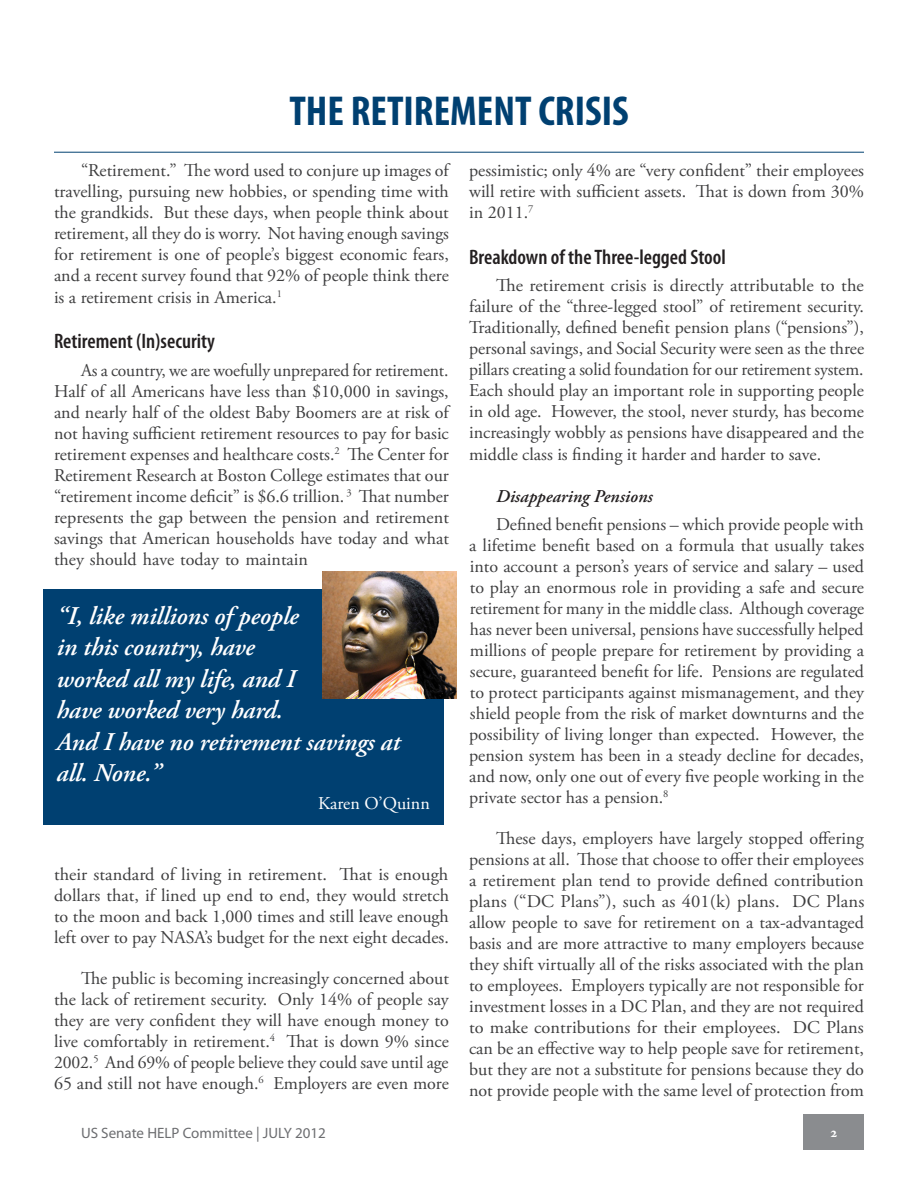
<style>
.page{position:relative;width:918px;height:1188px;background:#fff}
.page>*{position:absolute;margin:0;border:0;box-sizing:border-box;transform-origin:0 0}
.t1{font:700 condensed 42px "Myriad Pro";color:#004071}
.t2{font:italic 600 25.5px/31.5px "Adobe Garamond Pro";letter-spacing:-.005em;color:#fff}
.Subtitles{font:600 condensed 21px "Myriad Pro";color:#231f20}
.Body_text{font:18px/21px "Adobe Garamond Pro";color:#3e3e3f;text-align:justify}
.Sub-subtitle{font:italic 600 18px "Adobe Garamond Pro";color:#231f20}
.Quote_name{font:18px "Adobe Garamond Pro";color:#fff}
.t3{font:15px "Myriad Pro";color:#6c6d70}
.t4{font:700 13.95px "Minion Pro";color:#fff}
</style>
<div class="page">
<div style="left:804px;top:1115px;width:60px;height:35px;background:#8a8c8f"></div>
<hr style="left:54px;top:152px;width:810px;height:1px;background:#004071">
<div style="left:43px;top:590px;width:400px;height:235px;background:#004071"></div>
<img style="left:323px;top:571px;width:133px;height:127px">
<p class="t1" style="left:289px;top:85px;width:341px">THE RETIREMENT CRISIS</p>
<p class="Body_text" style="left:54px;top:160px;width:396px;text-indent:27px">“Retirement.” The word used to conjure up images of travelling, pursuing new hobbies, or spending time with the grandkids. But these days, when people think about retirement, all they do is worry. Not having enough savings for retirement is one of people’s biggest economic fears, and a recent survey found that 92% of people think there is a retirement crisis in America.<sup>1</sup></p>
<p class="Subtitles" style="left:54px;top:328px;width:163px">Retirement (In)security</p>
<p class="Body_text" style="left:54px;top:360px;width:396px;text-indent:27px">As a country, we are woefully unprepared for retirement.<br>Half of all Americans have less than $10,000 in savings, and nearly half of the oldest Baby Boomers are at risk of not having sufficient retirement resources to pay for basic retirement expenses and healthcare costs.<sup>2</sup> The Center for Retirement Research at Boston College estimates that our “retirement income deficit” is $6.6 trillion. <sup>3</sup> That number represents the gap between the pension and retirement savings that American households have today and what they should have today to maintain</p>
<p class="t2" style="left:57px;top:601px;width:345px">“I, like millions of people<br>in this country, have<br>worked all my life, and I<br>have worked very hard.<br>And I have no retirement savings at all. None.”</p>
<p class="Quote_name" style="left:318px;top:793px;width:113px">Karen O’Quinn</p>
<p class="Body_text" style="left:54px;top:864px;width:397px">their standard of living in retirement. That is enough dollars that, if lined up end to end, they would stretch to the moon and back 1,000 times and still leave enough left over to pay NASA’s budget for the next eight decades.</p>
<p class="Body_text" style="left:54px;top:969px;width:396px;text-indent:27px">The public is becoming increasingly concerned about the lack of retirement security. Only 14% of people say they are very confident they will have enough money to live comfortably in retirement.<sup>4</sup> That is down 9% since 2002.<sup>5</sup> And 69% of people believe they could save until age 65 and still not have enough.<sup>6</sup> Employers are even more</p>
<p class="Body_text" style="left:469px;top:161px;width:396px">pessimistic; only 4% are “very confident” their employees will retire with sufficient assets. That is down from 30% in 2011.<sup>7</sup></p>
<p class="Subtitles" style="left:469px;top:244px;width:258px">Breakdown of the Three-legged Stool</p>
<p class="Body_text" style="left:469px;top:276px;width:396px;text-indent:27px">The retirement crisis is directly attributable to the failure of the “three-legged stool” of retirement security.<br>Traditionally, defined benefit pension plans (“pensions”), personal savings, and Social Security were seen as the three pillars creating a solid foundation for our retirement system.<br>Each should play an important role in supporting people in old age. However, the stool, never sturdy, has become increasingly wobbly as pensions have disappeared and the middle class is finding it harder and harder to save.</p>
<p class="Sub-subtitle" style="left:496px;top:486px;width:158px">Disappearing Pensions</p>
<p class="Body_text" style="left:469px;top:514px;width:397px;text-indent:27px">Defined benefit pensions – which provide people with a lifetime benefit based on a formula that usually takes into account a person’s years of service and salary – used to play an enormous role in providing a safe and secure retirement for many in the middle class. Although coverage has never been universal, pensions have successfully helped millions of people prepare for retirement by providing a secure, guaranteed benefit for life. Pensions are regulated to protect participants against mismanagement, and they shield people from the risk of market downturns and the possibility of living longer than expected. However, the pension system has been in a steady decline for decades, and now, only one out of every five people working in the private sector has a pension.<sup>8</sup></p>
<p class="Body_text" style="left:469px;top:829px;width:397px;text-indent:27px">These days, employers have largely stopped offering pensions at all. Those that choose to offer their employees a retirement plan tend to provide defined contribution plans (“DC Plans”), such as 401(k) plans. DC Plans allow people to save for retirement on a tax-advantaged basis and are more attractive to many employers because they shift virtually all of the risks associated with the plan to employees. Employers typically are not responsible for investment losses in a DC Plan, and they are not required to make contributions for their employees. DC Plans can be an effective way to help people save for retirement, but they are not a substitute for pensions because they do not provide people with the same level of protection from</p>
<p class="t3" style="left:81px;top:1124px;width:247px">US Senate HELP Committee | JULY 2012</p>
<p class="t4" style="left:830px;top:1123px;width:9px">2</p>
</div>
